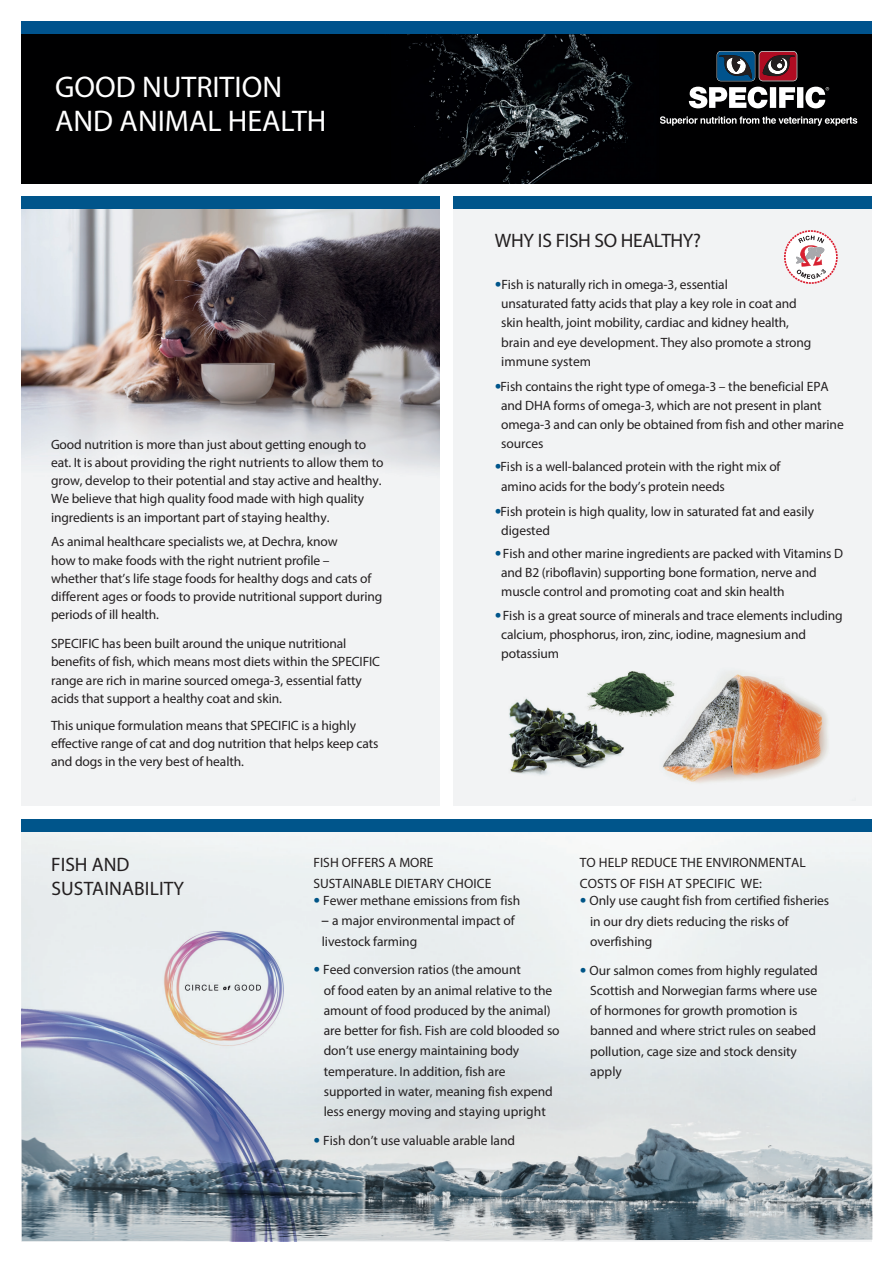
<style>
.page{position:relative;width:893px;height:1263px;background:#fff}
.page>*{position:absolute;margin:0;border:0;box-sizing:border-box;transform-origin:0 0}
.t1{font:30px/33.2px "Myriad Pro";color:#fff}
.t2{font:19.5px/23.2px "Myriad Pro";color:#231f20}
.t3{font:19.5px "Myriad Pro";letter-spacing:-.025em;color:#231f20}
.t4{font:13.5px/20.2px "Myriad Pro";letter-spacing:-.01em;color:#231f20}
.s1{font-family:"Helvetica Neue";color:#00558b}
.s2{font-family:"Helvetica Neue";color:#005587}
.s3{font-family:"Helvetica Neue"}
</style>
<div class="page">
<div style="left:21px;top:196px;width:851px;height:1046px;background:#f2f3f4"></div>
<img style="left:21px;top:831px;width:851px;height:410px">
<img style="left:21px;top:209px;width:419px;height:259px">
<img style="left:21px;top:34px;width:851px;height:149px">
<div style="left:21px;top:196px;width:851px;height:13px;background:#00558b"></div>
<div style="left:21px;top:806px;width:851px;height:13px;background:#fff"></div>
<div style="left:21px;top:819px;width:851px;height:12px;background:#00558b"></div>
<div style="left:21px;top:21px;width:851px;height:13px;background:#00538d"></div>
<div style="left:440px;top:188px;width:13px;height:624px;background:#fff"></div>
<img style="left:587px;top:671px;width:49px;height:43px">
<img style="left:509px;top:696px;width:120px;height:79px">
<svg style="left:784px;top:230px;width:54px;height:54px"></svg>
<img style="left:636px;top:671px;width:192px;height:112px">
<img style="left:146px;top:910px;width:154px;height:84px">
<img style="left:21px;top:994px;width:344px;height:248px">
<svg style="left:689px;top:87px;width:140px;height:21px"></svg>
<svg style="left:660px;top:116px;width:197px;height:10px;background:#4c4c4d"></svg>
<svg style="left:717px;top:51px;width:80px;height:30px;background:#5b475b"></svg>
<p class="t1" style="left:55px;top:70px;width:273px">GOOD NUTRITION<br>AND ANIMAL HEALTH</p>
<p class="t4" style="left:51px;top:435px;width:334px;line-height:18.3px">Good nutrition is more than just about getting enough to eat. It is about providing the right nutrients to allow them to grow, develop to their potential and stay active and healthy.<br>We believe that high quality food made with high quality ingredients is an important part of staying healthy.</p>
<p class="t4" style="left:51px;top:532px;width:333px;line-height:18.3px">As animal healthcare specialists we, at Dechra, know<br>how to make foods with the right nutrient profile –<br>whether that’s life stage foods for healthy dogs and cats of different ages or foods to provide nutritional support during periods of ill health.</p>
<p class="t4" style="left:51px;top:634px;width:330px;line-height:18.3px">SPECIFIC has been built around the unique nutritional benefits of fish, which means most diets within the SPECIFIC range are rich in marine sourced omega-3, essential fatty acids that support a healthy coat and skin.</p>
<p class="t4" style="left:51px;top:716px;width:329px;line-height:18.3px">This unique formulation means that SPECIFIC is a highly effective range of cat and dog nutrition that helps keep cats and dogs in the very best of health.</p>
<p class="t3" style="left:495px;top:229px;width:208px">WHY IS FISH SO HEALTHY?</p>
<p class="t4" style="left:501px;top:275px;width:312px;line-height:19px;text-indent:-6px"><span class="s1">•</span>Fish is naturally rich in omega-3, essential<br>unsaturated fatty acids that play a key role in coat and skin health, joint mobility, cardiac and kidney health, brain and eye development. They also promote a strong immune system</p>
<p class="t4" style="left:501px;top:377px;width:344px;line-height:19px;text-indent:-6px"><span class="s1">•</span>Fish contains the right type of omega-3 – the beneficial EPA and DHA forms of omega-3, which are not present in plant omega-3 and can only be obtained from fish and other marine sources</p>
<p class="t4" style="left:501px;top:457px;width:281px;line-height:19px;text-indent:-6px"><span class="s1">•</span>Fish is a well-balanced protein with the right mix of amino acids for the body’s protein needs</p>
<p class="t4" style="left:501px;top:502px;width:314px;line-height:18.9px;text-indent:-6px"><span class="s1">•</span>Fish protein is high quality, low in saturated fat and easily digested</p>
<p class="t4" style="left:501px;top:544px;width:343px;line-height:19px;text-indent:-6px"><span class="s1">•</span>Fish and other marine ingredients are packed with Vitamins D and B2 (riboflavin) supporting bone formation, nerve and muscle control and promoting coat and skin health</p>
<p class="t4" style="left:501px;top:605px;width:343px;line-height:19px;text-indent:-6px"><span class="s1">•</span>Fish is a great source of minerals and trace elements including calcium, phosphorus, iron, zinc, iodine, magnesium and potassium</p>
<p class="t2" style="left:51px;top:853px;width:134px">FISH AND<br>SUSTAINABILITY</p>
<p class="t4" style="left:313px;top:852px;width:180px">FISH OFFERS A MORE<br>SUSTAINABLE DIETARY CHOICE</p>
<p class="t4" style="left:313px;top:890px;width:208px"><span class="s2">•</span> Fewer methane emissions from fish</p>
<p class="t4" style="left:322px;top:910px;width:194px"><span class="s3">–</span> a major environmental impact of livestock farming</p>
<p class="t4" style="left:324px;top:959px;width:237px;text-indent:-10px"><span class="s2">•</span> Feed conversion ratios (the amount<br>of food eaten by an animal relative to the amount of food produced by the animal) are better for fish. Fish are cold blooded so don’t use energy maintaining body temperature. In addition, fish are supported in water, meaning fish expend less energy moving and staying upright</p>
<p class="t4" style="left:313px;top:1130px;width:203px"><span class="s2">•</span> Fish don’t use valuable arable land</p>
<p class="t4" style="left:580px;top:852px;width:228px;line-height:20.7px">TO HELP REDUCE THE ENVIRONMENTAL<br>COSTS OF FISH AT SPECIFIC WE:</p>
<p class="t4" style="left:590px;top:890px;width:241px;text-indent:-10px"><span class="s2">•</span> Only use caught fish from certified fisheries in our dry diets reducing the risks of overfishing</p>
<p class="t4" style="left:590px;top:960px;width:229px;text-indent:-10px"><span class="s2">•</span> Our salmon comes from highly regulated Scottish and Norwegian farms where use of hormones for growth promotion is banned and where strict rules on seabed pollution, cage size and stock density apply</p>
</div>
